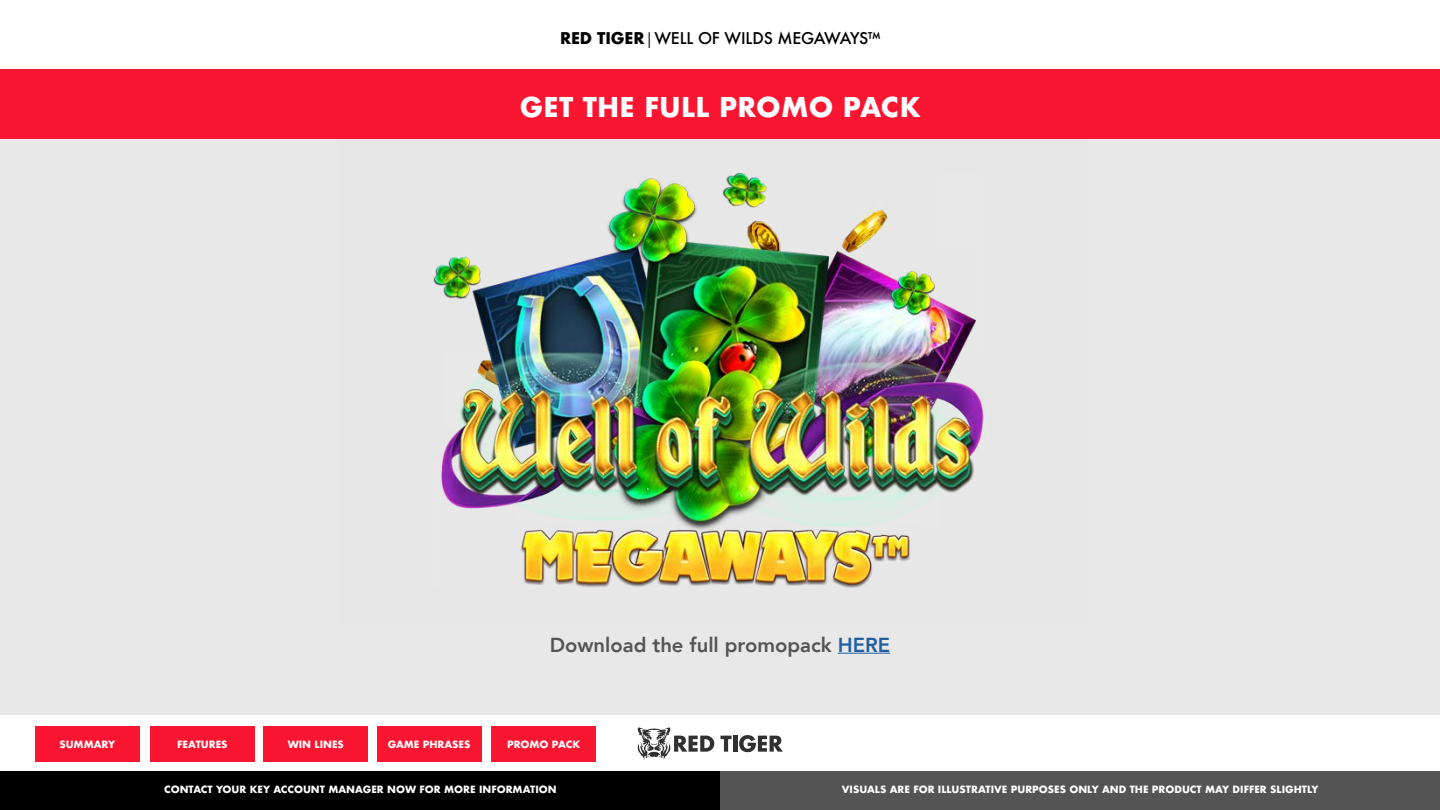
<style>
.page{position:relative;width:1440px;height:810px;background:#fff}
.page>*{position:absolute;margin:0;border:0;box-sizing:border-box;transform-origin:0 0}
.t1{font:700 26.55px "Futura";letter-spacing:.01em;color:#fff}
.t2{font:800 20.25px "Avenir";color:#545454}
.t3{font:500 15.75px "Futura";letter-spacing:-.01em;color:#000}
.t4{font:700 9.75px "Futura";color:#fff}
.s1{font-weight:700}
.s2{font-family:"Myriad Pro";font-weight:400}
.s3{color:#215f9f}
</style>
<div class="page">
<svg style="left:638px;top:727px;width:76px;height:33px"></svg>
<svg style="left:721px;top:736px;width:11px;height:16px"></svg>
<hr style="left:733px;top:736px;width:4px;height:16px;background:#303030">
<svg style="left:739px;top:735px;width:44px;height:17px"></svg>
<div style="left:0;top:70px;width:1440px;height:644px;background:#e8e8e8"></div>
<div style="left:0;top:69px;width:1440px;height:69px;background:#fa1631"></div>
<div style="left:0;top:771px;width:720px;height:39px;background:#000"></div>
<div style="left:720px;top:771px;width:720px;height:39px;background:#545454"></div>
<hr style="left:838px;top:653px;width:52px;height:1px;background:#215f9f">
<img style="left:339px;top:138px;width:748px;height:450px">
<div style="left:35px;top:726px;width:105px;height:35px;background:#fa1631"></div>
<div style="left:150px;top:726px;width:105px;height:35px;background:#fa1631"></div>
<div style="left:263px;top:726px;width:105px;height:35px;background:#fa1631"></div>
<div style="left:377px;top:726px;width:105px;height:35px;background:#fa1631"></div>
<div style="left:491px;top:726px;width:105px;height:35px;background:#fa1631"></div>
<h3 class="t3" style="left:560px;top:27px;width:322px"><span class="s1">RED TIGER</span> <span class="s2">|</span> WELL OF WILDS MEGAWAYS™</h3>
<h1 class="t1" style="left:520px;top:88px;width:402px">GET THE FULL PROMO PACK</h1>
<h2 class="t2" style="left:550px;top:629px;width:342px">Download the full promopack <span class="s3">HERE</span></h2>
<p class="t4" style="left:59px;top:737px;width:57px">SUMMARY</p>
<p class="t4" style="left:177px;top:737px;width:52px">FEATURES</p>
<p class="t4" style="left:288px;top:737px;width:58px">WIN LINES</p>
<p class="t4" style="left:388px;top:737px;width:84px">GAME PHRASES</p>
<p class="t4" style="left:507px;top:737px;width:75px">PROMO PACK</p>
<p class="t4" style="left:164px;top:783px;width:394px">CONTACT YOUR KEY ACCOUNT MANAGER NOW FOR MORE INFORMATION</p>
<p class="t4" style="left:842px;top:783px;width:478px">VISUALS ARE FOR ILLUSTRATIVE PURPOSES ONLY AND THE PRODUCT MAY DIFFER SLIGHTLY</p>
</div>
